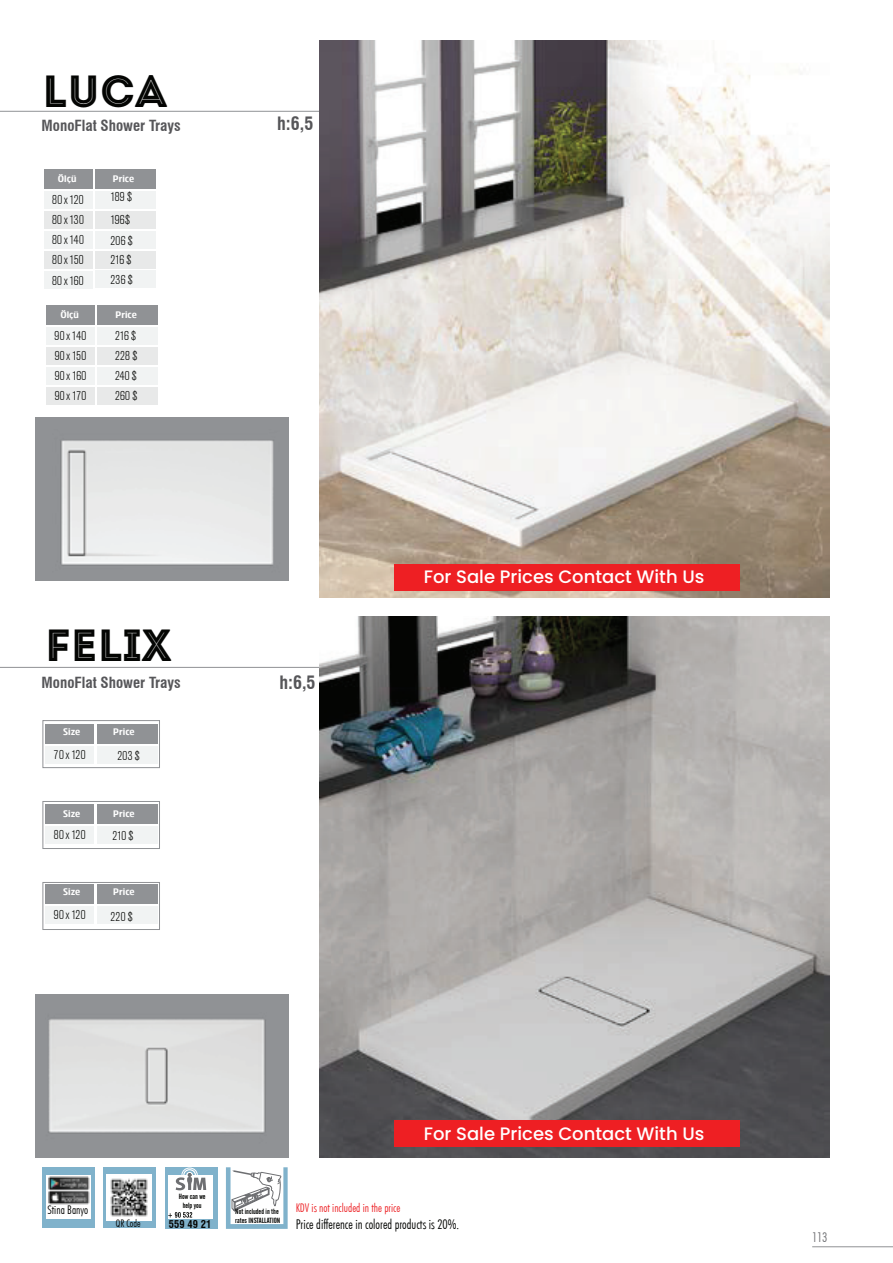
<style>
.page{position:relative;width:893px;height:1263px;background:#fff}
.page>*{position:absolute;margin:0;border:0;box-sizing:border-box;transform-origin:0 0}
.t1{font:45px "Intro Inline";color:#040503}
.t2{font:500 18px "Poppins";color:#fff}
.t3{font:700 condensed 18px "Swiss 721 BT";color:#565659}
.t4{font:700 condensed 15px "Swiss 721 BT";color:#565659}
.t5{font:13.5px "Accius TEE Ligh Cond";letter-spacing:-.025em;color:#040503;scale:1.11 1}
.t6{font:300 condensed 13.5px "Futura BT";color:#040503}
.t7{font:300 condensed 13.5px "Futura BT";color:#6d6e71}
.t8{font:300 condensed 12px "Futura BT";color:#ed2226}
.t9{font:300 condensed 12px "Futura BT";color:#040503}
.t10{font:700 condensed 10.5px "Swiss 721 BT";letter-spacing:.01em;color:#040503}
.t11{font:300 condensed 10.5px "Futura BT";color:#040503}
.t12{font:700 9.45px "Amsi Pro Cond";color:#fff;scale:1.33 1}
.t13{font:7.5px/9px "Alternate Gothic No 2 BT";color:#040503}
</style>
<div class="page">
<hr style="left:812px;top:1246px;width:81px;height:1px;background:#909295">
<div style="left:43px;top:1167px;width:52px;height:61px;background:#80b2cb"></div>
<div style="left:46px;top:1175px;width:45px;height:44px;background:#fff"></div>
<img style="left:48px;top:1176px;width:42px;height:28px">
<div style="left:103px;top:1168px;width:53px;height:60px;background:#80b2cb"></div>
<img style="left:106px;top:1175px;width:45px;height:45px">
<svg style="left:226px;top:1167px;width:62px;height:62px"></svg>
<div style="left:165px;top:1167px;width:52px;height:62px;background:#80b2cb"></div>
<div style="left:168px;top:1175px;width:45px;height:44px;background:#fff"></div>
<div style="left:186px;top:1172px;width:7px;height:6px;background:#f7fafb;border-radius:50%"></div>
<div style="left:183px;top:1169px;width:13px;height:12px;border:1px solid #fff;border-radius:50%"></div>
<div style="left:182px;top:1168px;width:16px;height:14px;border:1px solid #fff;border-radius:50%"></div>
<svg style="left:176px;top:1173px;width:30px;height:17px"></svg>
<svg style="left:168px;top:1212px;width:24px;height:6px"></svg>
<hr style="left:0;top:111px;width:324px;height:1px;background:#909295">
<div style="left:35px;top:417px;width:254px;height:163px;background:#909295"></div>
<div style="left:35px;top:994px;width:254px;height:164px;background:#909295"></div>
<hr style="left:0;top:667px;width:324px;height:1px;background:#909295">
<div style="left:44px;top:191px;width:48px;height:18px;background:#f1f3f3"></div>
<div style="left:46px;top:327px;width:49px;height:18px;background:#f1f3f3"></div>
<div style="left:44px;top:231px;width:48px;height:18px;background:#f1f3f3"></div>
<div style="left:46px;top:367px;width:49px;height:18px;background:#f1f3f3"></div>
<div style="left:44px;top:271px;width:48px;height:17px;background:#f1f3f3"></div>
<div style="left:44px;top:211px;width:48px;height:18px;background:#e8e9e9"></div>
<div style="left:46px;top:347px;width:49px;height:18px;background:#e8e9e9"></div>
<div style="left:44px;top:251px;width:48px;height:18px;background:#e8e9e9"></div>
<div style="left:46px;top:387px;width:49px;height:18px;background:#e8e9e9"></div>
<div style="left:44px;top:170px;width:48px;height:19px;background:#909295"></div>
<div style="left:46px;top:306px;width:49px;height:19px;background:#909295"></div>
<div style="left:43px;top:720px;width:117px;height:48px;border:1px solid #909295"></div>
<div style="left:43px;top:801px;width:117px;height:48px;border:1px solid #909295"></div>
<div style="left:43px;top:882px;width:117px;height:48px;border:1px solid #909295"></div>
<div style="left:46px;top:746px;width:48px;height:18px;background:#f1f3f3"></div>
<div style="left:46px;top:826px;width:48px;height:18px;background:#f1f3f3"></div>
<div style="left:46px;top:906px;width:48px;height:18px;background:#f1f3f3"></div>
<div style="left:46px;top:724px;width:48px;height:20px;background:#909295"></div>
<div style="left:46px;top:804px;width:48px;height:20px;background:#909295"></div>
<div style="left:46px;top:884px;width:48px;height:20px;background:#909295"></div>
<div style="left:97px;top:724px;width:60px;height:20px;background:#909295"></div>
<div style="left:97px;top:804px;width:60px;height:20px;background:#909295"></div>
<div style="left:97px;top:884px;width:60px;height:20px;background:#909295"></div>
<div style="left:97px;top:746px;width:60px;height:18px;background:#f1f3f3"></div>
<div style="left:97px;top:826px;width:60px;height:18px;background:#f1f3f3"></div>
<div style="left:97px;top:906px;width:60px;height:18px;background:#f1f3f3"></div>
<img style="left:52px;top:440px;width:232px;height:141px">
<img style="left:48px;top:1019px;width:218px;height:115px">
<img style="left:320px;top:41px;width:510px;height:557px">
<img style="left:320px;top:617px;width:510px;height:541px">
<div style="left:95px;top:169px;width:60px;height:20px;background:#909295"></div>
<div style="left:98px;top:306px;width:60px;height:19px;background:#909295"></div>
<div style="left:95px;top:191px;width:60px;height:18px;background:#f1f3f3"></div>
<div style="left:98px;top:327px;width:60px;height:18px;background:#f1f3f3"></div>
<div style="left:95px;top:231px;width:60px;height:18px;background:#f1f3f3"></div>
<div style="left:98px;top:367px;width:60px;height:18px;background:#f1f3f3"></div>
<div style="left:95px;top:271px;width:60px;height:17px;background:#f1f3f3"></div>
<div style="left:95px;top:211px;width:60px;height:18px;background:#e8e9e9"></div>
<div style="left:98px;top:347px;width:60px;height:18px;background:#e8e9e9"></div>
<div style="left:95px;top:251px;width:60px;height:17px;background:#e8e9e9"></div>
<div style="left:98px;top:387px;width:60px;height:18px;background:#e8e9e9"></div>
<div style="left:394px;top:564px;width:346px;height:27px;background:#ee1f23"></div>
<div style="left:394px;top:1120px;width:346px;height:27px;background:#ee1f23"></div>
<h1 class="t1" style="left:43px;top:64px;width:126px">lucA</h1>
<p class="t4" style="left:42px;top:116px;width:141px">MonoFlat Shower Trays</p>
<p class="t12" style="left:58px;top:172px;width:15px">Ölçü</p>
<p class="t12" style="left:113px;top:172px;width:18px">Price</p>
<p class="t5" style="left:52px;top:193px;width:31px">80 x 120</p>
<p class="t5" style="left:110px;top:190px;width:21px">189 $</p>
<p class="t5" style="left:52px;top:212px;width:31px">80 x 130</p>
<p class="t5" style="left:110px;top:213px;width:20px">196$</p>
<p class="t5" style="left:52px;top:233px;width:31px">80 x 140</p>
<p class="t5" style="left:110px;top:233px;width:22px">206 $</p>
<p class="t5" style="left:52px;top:253px;width:30px">80 x 150</p>
<p class="t5" style="left:110px;top:252px;width:21px">216 $</p>
<p class="t5" style="left:52px;top:274px;width:31px">80 x 160</p>
<p class="t5" style="left:110px;top:272px;width:22px">236 $</p>
<p class="t12" style="left:60px;top:308px;width:15px">Ölçü</p>
<p class="t12" style="left:116px;top:308px;width:18px">Price</p>
<p class="t5" style="left:54px;top:329px;width:31px">90 x 140</p>
<p class="t5" style="left:115px;top:329px;width:21px">216 $</p>
<p class="t5" style="left:54px;top:348px;width:30px">90 x 150</p>
<p class="t5" style="left:115px;top:349px;width:22px">228 $</p>
<p class="t5" style="left:54px;top:369px;width:31px">90 x 160</p>
<p class="t5" style="left:115px;top:368px;width:22px">240 $</p>
<p class="t5" style="left:54px;top:389px;width:31px">90 x 170</p>
<p class="t5" style="left:115px;top:389px;width:22px">260 $</p>
<h1 class="t1" style="left:45px;top:619px;width:128px">FELIX</h1>
<p class="t4" style="left:42px;top:673px;width:141px">MonoFlat Shower Trays</p>
<p class="t12" style="left:63px;top:725px;width:14px">Size</p>
<p class="t12" style="left:113px;top:725px;width:18px">Price</p>
<p class="t5" style="left:54px;top:747px;width:31px">70 x 120</p>
<p class="t5" style="left:117px;top:748px;width:22px">203 $</p>
<p class="t12" style="left:63px;top:807px;width:14px">Size</p>
<p class="t12" style="left:113px;top:807px;width:18px">Price</p>
<p class="t5" style="left:54px;top:827px;width:31px">80 x 120</p>
<p class="t5" style="left:112px;top:828px;width:21px">210 $</p>
<p class="t12" style="left:63px;top:885px;width:14px">Size</p>
<p class="t12" style="left:113px;top:885px;width:18px">Price</p>
<p class="t5" style="left:54px;top:907px;width:31px">90 x 120</p>
<p class="t5" style="left:110px;top:910px;width:22px">220 $</p>
<h2 class="t3" style="left:277px;top:112px;width:38px">h:6,5</h2>
<h2 class="t3" style="left:279px;top:672px;width:38px">h:6,5</h2>
<h2 class="t2" style="left:424px;top:567px;width:282px">For Sale Prices Contact With Us</h2>
<h2 class="t2" style="left:424px;top:1123px;width:282px">For Sale Prices Contact With Us</h2>
<p class="t9" style="left:48px;top:1203px;width:42px">Stina Banyo</p>
<p class="t13" style="left:179px;top:1191px;width:28px;text-align:center">How can we help you</p>
<p class="t11" style="left:116px;top:1217px;width:26px">QR Code</p>
<p class="t13" style="left:235px;top:1207px;width:47px">Not included in the rates INSTALLATION</p>
<p class="t10" style="left:169px;top:1218px;width:44px">559 49 21</p>
<p class="t8" style="left:296px;top:1201px;width:106px">KDV is not included in the price</p>
<p class="t6" style="left:296px;top:1215px;width:165px">Price difference in colored products is 20%.</p>
<p class="t7" style="left:812px;top:1229px;width:17px">113</p>
</div>
